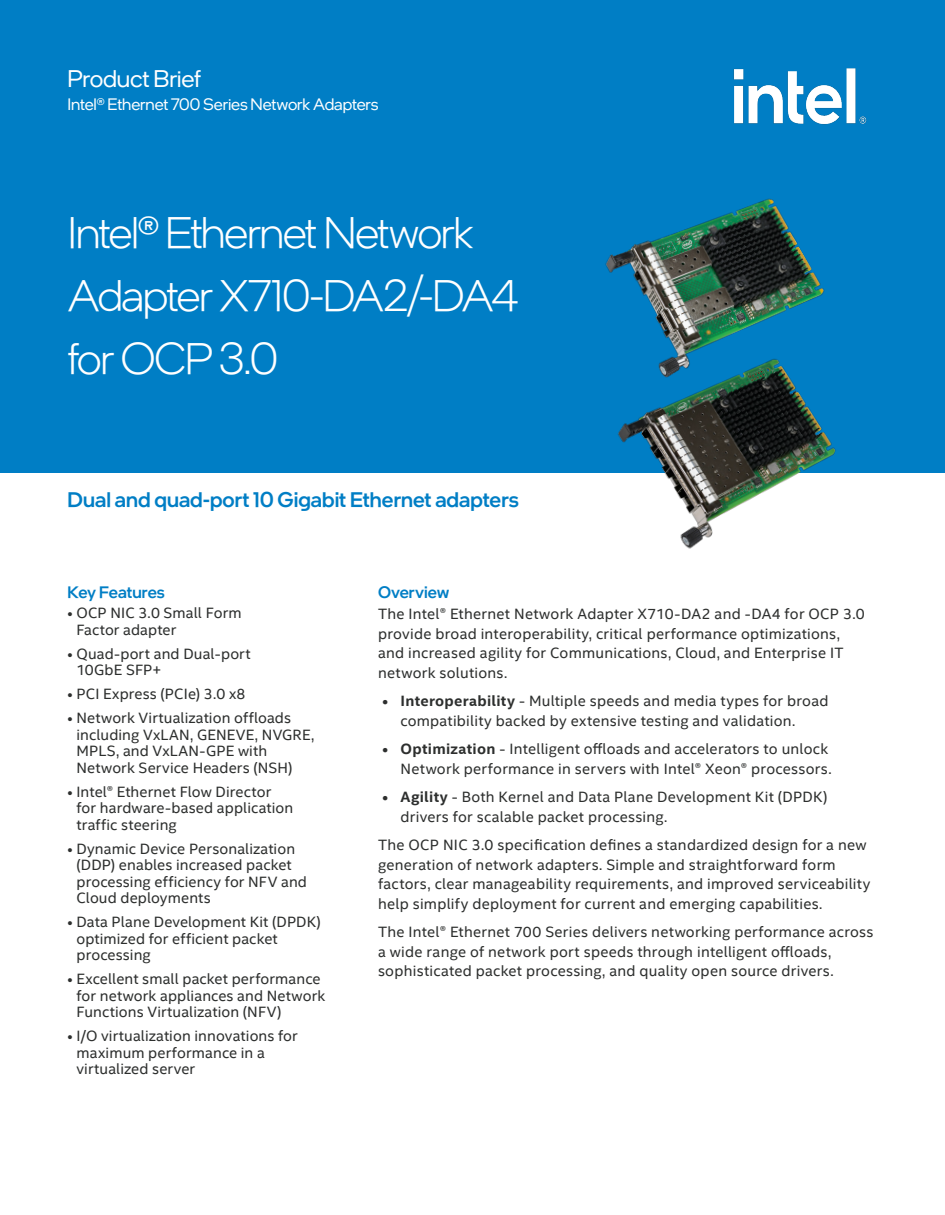
<style>
.page{position:relative;width:945px;height:1215px;background:#fff}
.page>*{position:absolute;margin:0;border:0;box-sizing:border-box;transform-origin:0 0}
.t1{font:300 45px/63px "Intel One Display";letter-spacing:-.035em;color:#fff}
.t2{font:24px "Intel One Display";letter-spacing:-.015em;color:#fff}
.t3{font:500 21px "Intel One Display";letter-spacing:.005em;color:#007ec5}
.t4{font:16.5px "Intel One Display";letter-spacing:-.01em;color:#fff}
.t5{font:500 16.5px "Intel One Display";color:#007ec5}
.t6{font:15px/16.5px "Intel Clear";letter-spacing:.015em;color:#2d2f2e}
.s1{font-weight:700}
</style>
<div class="page">
<div style="left:0;top:0;width:945px;height:472px;background:#007ec5"></div>
<img style="left:591px;top:385px;width:272px;height:164px">
<img style="left:605px;top:198px;width:220px;height:187px">
<img style="left:734px;top:68px;width:133px;height:57px">
<h2 class="t2" style="left:68px;top:63px;width:135px">Product Brief</h2>
<p class="t4" style="left:68px;top:94px;width:313px">Intel® Ethernet 700 Series Network Adapters</p>
<h1 class="t1" style="left:68px;top:201px;width:453px">Intel® Ethernet Network<br>Adapter X710-DA2/-DA4 for OCP 3.0</h1>
<h3 class="t3" style="left:68px;top:487px;width:453px">Dual and quad-port 10 Gigabit Ethernet adapters</h3>
<p class="t5" style="left:68px;top:582px;width:99px">Key Features</p>
<p class="t6" style="left:76px;top:605px;width:167px;text-indent:-9px">• OCP NIC 3.0 Small Form<br>Factor adapter</p>
<p class="t6" style="left:76px;top:645px;width:176px;text-indent:-9px">• Quad-port and Dual-port<br>10GbE SFP+</p>
<p class="t6" style="left:68px;top:686px;width:179px">• PCI Express (PCIe) 3.0 x8</p>
<p class="t6" style="left:76px;top:710px;width:239px;text-indent:-9px">• Network Virtualization offloads including VxLAN, GENEVE, NVGRE,<br>MPLS, and VxLAN-GPE with<br>Network Service Headers (NSH)</p>
<p class="t6" style="left:76px;top:783px;width:218px;text-indent:-9px">• Intel® Ethernet Flow Director for hardware-based application traffic steering</p>
<p class="t6" style="left:76px;top:840px;width:232px;text-indent:-9px">• Dynamic Device Personalization (DDP) enables increased packet processing efficiency for NFV and<br>Cloud deployments</p>
<p class="t6" style="left:76px;top:914px;width:246px;text-indent:-9px">• Data Plane Development Kit (DPDK) optimized for efficient packet processing</p>
<p class="t6" style="left:76px;top:971px;width:250px;text-indent:-9px">• Excellent small packet performance for network appliances and Network<br>Functions Virtualization (NFV)</p>
<p class="t6" style="left:76px;top:1028px;width:223px;text-indent:-9px">• I/O virtualization innovations for maximum performance in a virtualized server</p>
<p class="t5" style="left:378px;top:582px;width:73px">Overview</p>
<p class="t6" style="left:378px;top:604px;width:488px;line-height:19.5px">The Intel® Ethernet Network Adapter X710-DA2 and -DA4 for OCP 3.0 provide broad interoperability, critical performance optimizations, and increased agility for Communications, Cloud, and Enterprise IT network solutions.</p>
<p class="t6" style="left:400px;top:691px;width:430px;line-height:19.5px;text-indent:-18px"><span class="s1">• Interoperability</span> - Multiple speeds and media types for broad compatibility backed by extensive testing and validation.</p>
<p class="t6" style="left:382px;top:739px;width:451px;line-height:19.5px;text-align:right"><span class="s1">• Optimization</span> - Intelligent offloads and accelerators to unlock<br>Network performance in servers with Intel® Xeon® processors.</p>
<p class="t6" style="left:400px;top:787px;width:428px;line-height:19.5px;text-indent:-18px"><span class="s1">• Agility</span> - Both Kernel and Data Plane Development Kit (DPDK) drivers for scalable packet processing.</p>
<p class="t6" style="left:378px;top:835px;width:494px;line-height:19.5px">The OCP NIC 3.0 specification defines a standardized design for a new generation of network adapters. Simple and straightforward form factors, clear manageability requirements, and improved serviceability help simplify deployment for current and emerging capabilities.</p>
<p class="t6" style="left:378px;top:922px;width:497px;line-height:19.5px">The Intel® Ethernet 700 Series delivers networking performance across a wide range of network port speeds through intelligent offloads, sophisticated packet processing, and quality open source drivers.</p>
</div>
